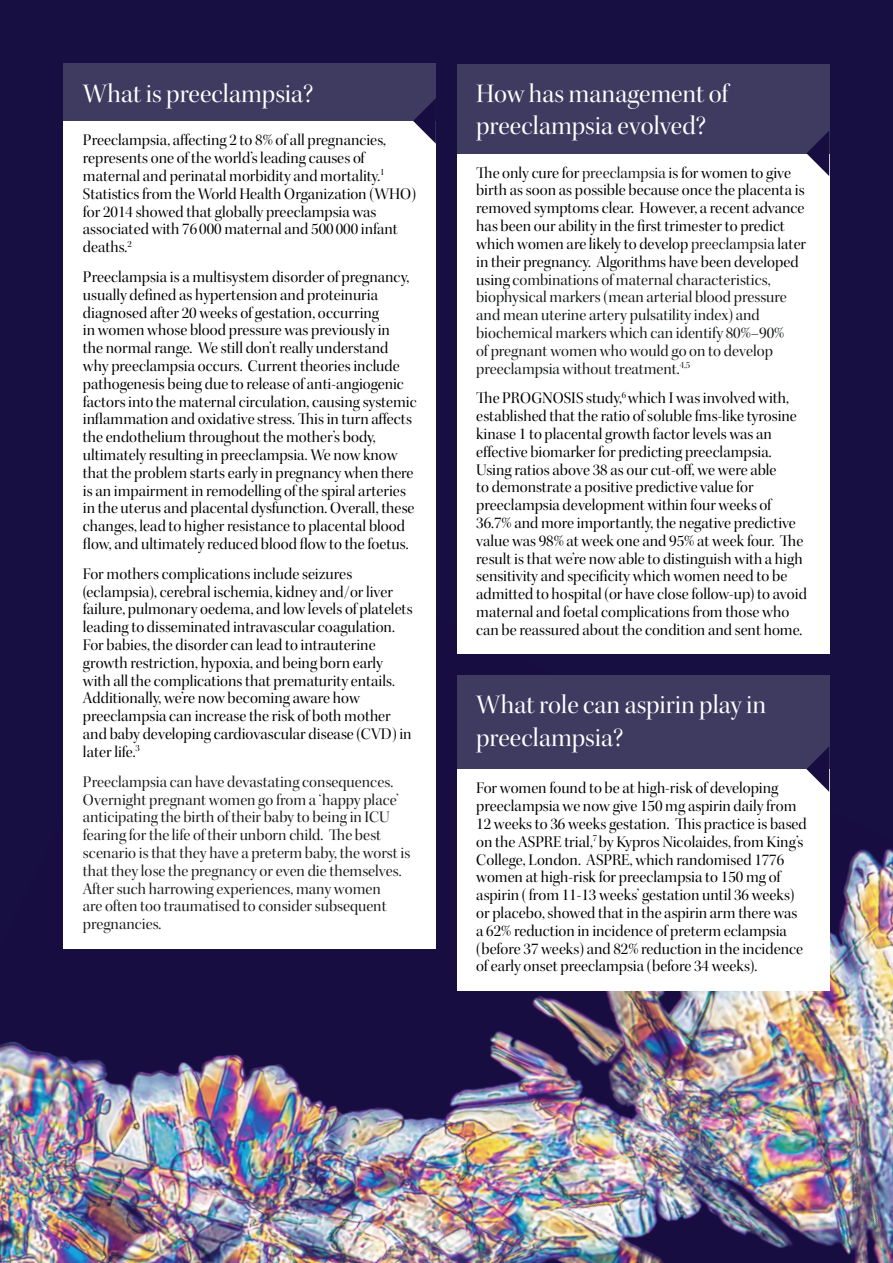
<style>
.page{position:relative;width:893px;height:1263px;background:#fff}
.page>*{position:absolute;margin:0;border:0;box-sizing:border-box;transform-origin:0 0}
.t1{font:27px/32.4px "Kepler Std Disp";color:#fff}
.t2{font:16.5px/17.9px "Kepler Std Disp";color:#000}
.t3{font:16.5px/17.9px "Kepler Std Disp";color:#1b1b1b}
.s1{color:#1b1b1b}
.s2{color:#151718}
</style>
<div class="page">
<img style="left:0;top:0;width:893px;height:1263px">
<div style="left:64px;top:121px;width:372px;height:827px;background:#fff"></div>
<div style="left:64px;top:64px;width:372px;height:57px;background:#3f3a60"></div>
<div style="left:457px;top:153px;width:372px;height:501px;background:#fff"></div>
<div style="left:457px;top:769px;width:372px;height:222px;background:#fff"></div>
<div style="left:457px;top:64px;width:372px;height:89px;background:#3f3a60"></div>
<div style="left:457px;top:675px;width:372px;height:94px;background:#3f3a60"></div>
<svg style="left:413px;top:98px;width:23px;height:46px"></svg>
<svg style="left:806px;top:747px;width:23px;height:45px"></svg>
<svg style="left:806px;top:131px;width:23px;height:45px"></svg>
<h1 class="t1" style="left:83px;top:78px;width:232px">What is preeclampsia?</h1>
<p class="t2" style="left:83px;top:131px;width:335px">Preeclampsia, affecting 2 to 8% of all pregnancies, represents one of the world’s leading causes of maternal and perinatal morbidity and mortality.<sup>1<br></sup>Statistics from the World Health Organization (WHO) for 2014 showed that globally preeclampsia was associated with 76 000 maternal and 500 000 infant deaths.<sup>2</sup></p>
<p class="t2" style="left:83px;top:268px;width:335px">Preeclampsia is a multisystem disorder of pregnancy, usually defined as hypertension and proteinuria diagnosed after 20 weeks of gestation, occurring<br>in women whose blood pressure was previously in<br>the normal range. We still don’t really understand why preeclampsia occurs. Current theories include pathogenesis being due to release of anti-angiogenic factors into the maternal circulation, causing systemic inflammation and oxidative stress. This in turn affects the endothelium throughout the mother’s body, ultimately resulting in preeclampsia. We now know that the problem starts early in pregnancy when there is an impairment in remodelling of the spiral arteries in the uterus and placental dysfunction. Overall, these changes, lead to higher resistance to placental blood flow, and ultimately reduced blood flow to the foetus.</p>
<p class="t2" style="left:83px;top:565px;width:331px">For mothers complications include seizures (eclampsia), cerebral ischemia, kidney and/or liver failure, pulmonary oedema, and low levels of platelets leading to disseminated intravascular coagulation.<br>For babies, the disorder can lead to intrauterine growth restriction, hypoxia, and being born early with all the complications that prematurity entails.<br>Additionally, we’re now becoming aware how preeclampsia can increase the risk of both mother and baby developing cardiovascular disease (CVD) in later life.<sup>3</sup></p>
<p class="t3" style="left:83px;top:773px;width:329px">Preeclampsia can have devastating consequences.<br>Overnight pregnant women go from a ‘happy place’ anticipating the birth of their baby to being in ICU fearing for the life of their unborn child. The best scenario is that they have a preterm baby, the worst is that they lose the pregnancy or even die themselves.<br>After such harrowing experiences, many women<br>are often too traumatised to consider subsequent pregnancies.</p>
<h1 class="t1" style="left:476px;top:78px;width:253px">How has management of preeclampsia evolved?</h1>
<p class="t2" style="left:476px;top:164px;width:331px">The only cure for <span class="s1">preeclampsia</span> is for women to give birth as soon as possible because once the placenta is removed symptoms clear. However, a recent advance has been our ability in the first trimester to predict which women are likely to develop <span class="s1">preeclampsia</span> later in their pregnancy. Algorithms have been developed using <span class="s2">combinations of maternal characteristics, biophysical markers (mean arterial blood pressure and mean uterine artery pulsatility index) and biochemical markers which can identify 80%–90%<br>of pregnant women who would go on to develop preeclampsia without treatment.</span><sup>4,5</sup></p>
<p class="t2" style="left:476px;top:390px;width:332px">The PROGNOSIS study,<sup>6</sup> which I was involved with, established that the ratio of soluble fms-like tyrosine kinase 1 to placental growth factor levels was an effective biomarker for predicting preeclampsia.<br>Using ratios above 38 as our cut-off, we were able<br>to demonstrate a positive predictive value for preeclampsia development within four weeks of 36.7% and more importantly, the negative predictive value was 98% at week one and 95% at week four. The result is that we’re now able to distinguish with a high sensitivity and specificity which women need to be admitted to hospital (or have close follow-up) to avoid maternal and foetal complications from those who can be reassured about the condition and sent home.</p>
<h1 class="t1" style="left:476px;top:689px;width:291px">What role can aspirin play in preeclampsia?</h1>
<p class="t2" style="left:476px;top:780px;width:332px">For women found to be at high-risk of developing preeclampsia we now give 150 mg aspirin daily from 12 weeks to 36 weeks gestation. This practice is based on the ASPRE trial,<sup>7</sup> by Kypros Nicolaides, from King’s College, London. ASPRE, which randomised 1776 women at high-risk for preeclampsia to 150 mg of aspirin ( from 11-13 weeks’ gestation until 36 weeks) or placebo, showed that in the aspirin arm there was a 62% reduction in incidence of preterm eclampsia (before 37 weeks) and 82% reduction in the incidence of early onset preeclampsia (before 34 weeks).</p>
</div>
